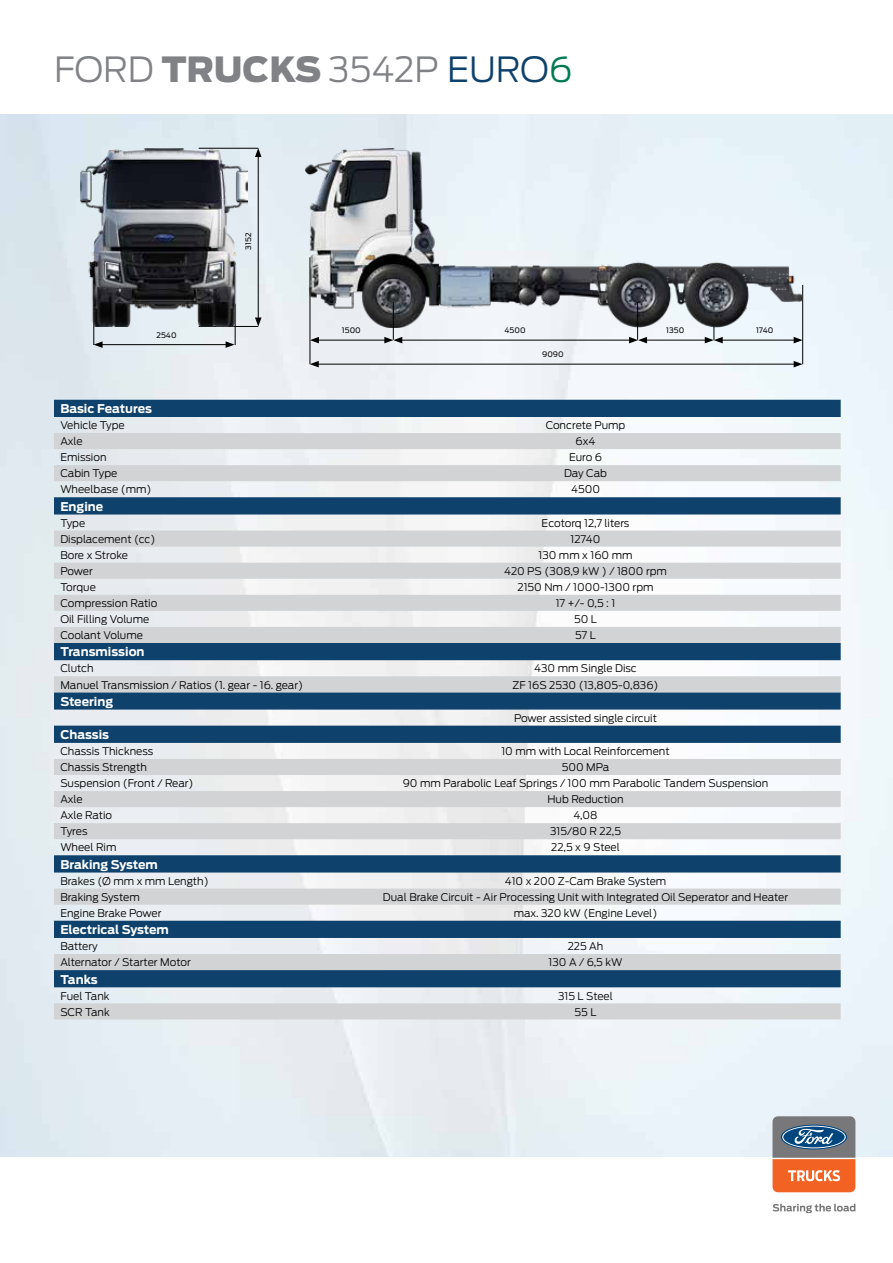
<style>
.page{position:relative;width:893px;height:1263px;background:#fff}
.page>*{position:absolute;margin:0;border:0;box-sizing:border-box;transform-origin:0 0}
.t1{font:300 34.5px "Ford Antenna";color:#808285}
.t2{font:700 12px "Ford Antenna";color:#fff}
.t3{font:300 10.5px "Ford Antenna";color:#000}
.t4{font:7.5px "Ford Antenna";color:#000}
.s1{font-weight:900}
.s2{color:#0e416b}
.s3{color:#007a52}
</style>
<div class="page">
<img style="left:0;top:114px;width:893px;height:1044px">
<svg style="left:54px;top:400px;width:787px;height:33px;fill:#0e416b"></svg>
<svg style="left:54px;top:433px;width:787px;height:586px"></svg>
<svg style="left:772px;top:1116px;width:83px;height:76px;background:#a6796a"></svg>
<svg style="left:772px;top:1204px;width:83px;height:9px"></svg>
<hr style="left:94px;top:304px;width:1px;height:41px;background:#000">
<hr style="left:235px;top:304px;width:1px;height:41px;background:#000">
<hr style="left:100px;top:344px;width:128px;height:1px;background:#000">
<svg style="left:94px;top:341px;width:9px;height:7px"></svg>
<svg style="left:226px;top:341px;width:9px;height:7px"></svg>
<hr style="left:199px;top:148px;width:59px;height:1px;background:#000">
<hr style="left:199px;top:326px;width:59px;height:1px;background:#000">
<hr style="left:258px;top:155px;width:1px;height:165px;background:#000">
<svg style="left:255px;top:148px;width:6px;height:9px"></svg>
<svg style="left:255px;top:317px;width:6px;height:9px"></svg>
<img style="left:81px;top:148px;width:166px;height:178px">
<hr style="left:310px;top:257px;width:1px;height:107px;background:#000">
<hr style="left:802px;top:285px;width:1px;height:79px;background:#000">
<hr style="left:714px;top:301px;width:1px;height:39px;background:#000">
<hr style="left:400px;top:340px;width:231px;height:1px;background:#000">
<hr style="left:316px;top:364px;width:480px;height:1px;background:#000">
<svg style="left:310px;top:361px;width:9px;height:6px"></svg>
<svg style="left:794px;top:361px;width:9px;height:6px"></svg>
<hr style="left:316px;top:340px;width:71px;height:1px;background:#000">
<svg style="left:310px;top:337px;width:9px;height:6px"></svg>
<svg style="left:384px;top:337px;width:18px;height:6px"></svg>
<hr style="left:720px;top:340px;width:76px;height:1px;background:#000">
<svg style="left:794px;top:337px;width:9px;height:6px"></svg>
<hr style="left:645px;top:340px;width:62px;height:1px;background:#000">
<svg style="left:629px;top:337px;width:18px;height:6px"></svg>
<svg style="left:705px;top:337px;width:18px;height:6px"></svg>
<img style="left:305px;top:149px;width:498px;height:178px">
<hr style="left:393px;top:302px;width:1px;height:38px;background:#000">
<hr style="left:637px;top:302px;width:1px;height:38px;background:#000">
<h1 class="t1" style="left:54px;top:40px;width:520px">FORD <span class="s1">TRUCKS</span> 3542P <span class="s2">EURO</span><span class="s3">6</span></h1>
<p class="t4" style="left:157px;top:329px;width:22px">2540</p>
<p class="t4" style="left:242px;top:250px;width:18px;rotate:-90deg">3152</p>
<p class="t4" style="left:342px;top:324px;width:20px">1500</p>
<p class="t4" style="left:666px;top:324px;width:19px">1350</p>
<p class="t4" style="left:756px;top:324px;width:19px">1740</p>
<p class="t4" style="left:542px;top:348px;width:23px">9090</p>
<p class="t4" style="left:505px;top:324px;width:22px">4500</p>
<p class="t2" style="left:60px;top:398px;width:93px">Basic Features</p>
<p class="t3" style="left:60px;top:416px;width:66px">Vehicle Type</p>
<p class="t3" style="left:546px;top:416px;width:81px">Concrete Pump</p>
<p class="t3" style="left:60px;top:433px;width:24px">Axle</p>
<p class="t3" style="left:576px;top:433px;width:21px">6x4</p>
<p class="t3" style="left:60px;top:449px;width:48px">Emission</p>
<p class="t3" style="left:569px;top:449px;width:35px">Euro 6</p>
<p class="t3" style="left:60px;top:465px;width:59px">Cabin Type</p>
<p class="t3" style="left:564px;top:465px;width:44px">Day Cab</p>
<p class="t3" style="left:60px;top:481px;width:93px">Wheelbase (mm)</p>
<p class="t3" style="left:571px;top:481px;width:30px">4500</p>
<p class="t2" style="left:60px;top:495px;width:44px">Engine</p>
<p class="t3" style="left:60px;top:514px;width:26px">Type</p>
<p class="t3" style="left:542px;top:514px;width:89px">Ecotorq 12,7 liters</p>
<p class="t3" style="left:60px;top:530px;width:97px">Displacement (cc)</p>
<p class="t3" style="left:571px;top:530px;width:31px">12740</p>
<p class="t3" style="left:60px;top:546px;width:69px">Bore x Stroke</p>
<p class="t3" style="left:538px;top:546px;width:96px">130 mm x 160 mm</p>
<p class="t3" style="left:60px;top:562px;width:34px">Power</p>
<p class="t3" style="left:504px;top:562px;width:164px">420 PS (308,9 kW ) / 1800 rpm</p>
<p class="t3" style="left:60px;top:578px;width:37px">Torque</p>
<p class="t3" style="left:517px;top:578px;width:138px">2150 Nm / 1000-1300 rpm</p>
<p class="t3" style="left:60px;top:594px;width:99px">Compression Ratio</p>
<p class="t3" style="left:556px;top:594px;width:61px">17 +/- 0,5 : 1</p>
<p class="t3" style="left:60px;top:610px;width:90px">Oil Filling Volume</p>
<p class="t3" style="left:574px;top:610px;width:24px">50 L</p>
<p class="t3" style="left:60px;top:626px;width:84px">Coolant Volume</p>
<p class="t3" style="left:575px;top:626px;width:22px">57 L</p>
<p class="t2" style="left:60px;top:641px;width:86px">Transmission</p>
<p class="t3" style="left:60px;top:660px;width:35px">Clutch</p>
<p class="t3" style="left:534px;top:660px;width:104px">430 mm Single Disc</p>
<p class="t3" style="left:60px;top:676px;width:244px">Manuel Transmission / Ratios (1. gear - 16. gear)</p>
<p class="t3" style="left:513px;top:676px;width:147px">ZF 16S 2530 (13,805-0,836)</p>
<p class="t2" style="left:60px;top:690px;width:54px">Steering</p>
<p class="t3" style="left:514px;top:709px;width:144px">Power assisted single circuit</p>
<p class="t2" style="left:60px;top:724px;width:50px">Chassis</p>
<p class="t3" style="left:60px;top:742px;width:94px">Chassis Thickness</p>
<p class="t3" style="left:501px;top:742px;width:170px">10 mm with Local Reinforcement</p>
<p class="t3" style="left:60px;top:758px;width:88px">Chassis Strength</p>
<p class="t3" style="left:562px;top:758px;width:49px">500 MPa</p>
<p class="t3" style="left:60px;top:774px;width:135px">Suspension (Front / Rear)</p>
<p class="t3" style="left:403px;top:774px;width:367px">90 mm Parabolic Leaf Springs / 100 mm Parabolic Tandem Suspension</p>
<p class="t3" style="left:60px;top:791px;width:24px">Axle</p>
<p class="t3" style="left:547px;top:791px;width:78px">Hub Reduction</p>
<p class="t3" style="left:60px;top:807px;width:53px">Axle Ratio</p>
<p class="t3" style="left:573px;top:807px;width:26px">4,08</p>
<p class="t3" style="left:60px;top:823px;width:29px">Tyres</p>
<p class="t3" style="left:550px;top:823px;width:73px">315/80 R 22,5</p>
<p class="t3" style="left:60px;top:839px;width:58px">Wheel Rim</p>
<p class="t3" style="left:551px;top:839px;width:70px">22,5 x 9 Steel</p>
<p class="t2" style="left:60px;top:853px;width:99px">Braking System</p>
<p class="t3" style="left:60px;top:872px;width:150px">Brakes (Ø mm x mm Length)</p>
<p class="t3" style="left:505px;top:872px;width:163px">410 x 200 Z-Cam Brake System</p>
<p class="t3" style="left:60px;top:888px;width:81px">Braking System</p>
<p class="t3" style="left:383px;top:888px;width:407px">Dual Brake Circuit - Air Processing Unit with Integrated Oil Seperator and Heater</p>
<p class="t3" style="left:60px;top:904px;width:103px">Engine Brake Power</p>
<p class="t3" style="left:514px;top:904px;width:145px">max. 320 kW (Engine Level)</p>
<p class="t2" style="left:60px;top:919px;width:110px">Electrical System</p>
<p class="t3" style="left:60px;top:937px;width:39px">Battery</p>
<p class="t3" style="left:568px;top:937px;width:37px">225 Ah</p>
<p class="t3" style="left:60px;top:953px;width:132px">Alternator / Starter Motor</p>
<p class="t3" style="left:549px;top:953px;width:75px">130 A / 6,5 kW</p>
<p class="t2" style="left:60px;top:968px;width:39px">Tanks</p>
<p class="t3" style="left:60px;top:987px;width:51px">Fuel Tank</p>
<p class="t3" style="left:558px;top:987px;width:56px">315 L Steel</p>
<p class="t3" style="left:60px;top:1003px;width:51px">SCR Tank</p>
<p class="t3" style="left:574px;top:1003px;width:23px">55 L</p>
</div>
